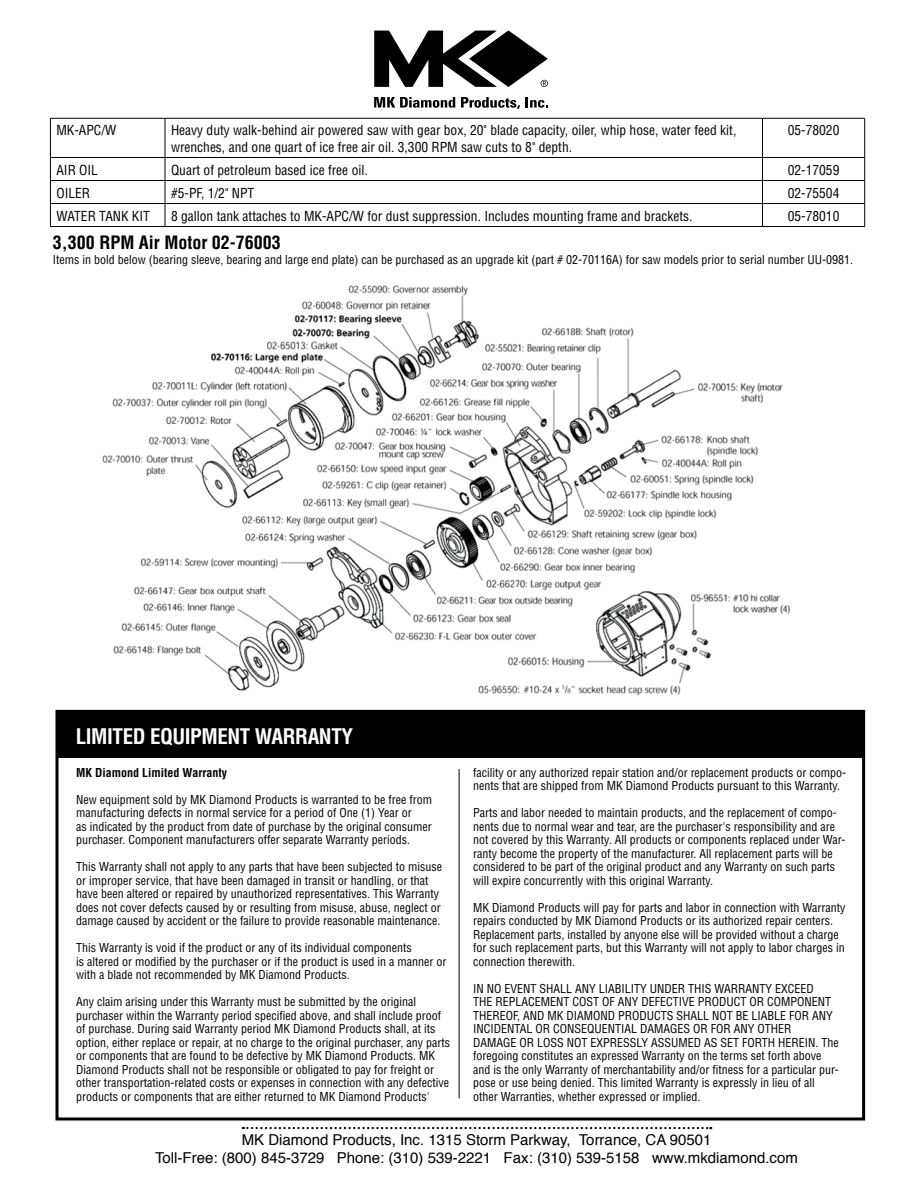
<style>
.page{position:relative;width:918px;height:1188px;background:#fff}
.page>*{position:absolute;margin:0;border:0;box-sizing:border-box;transform-origin:0 0}
.t1{font:700 condensed 21px "Helvetica";letter-spacing:-.02em;color:#fff}
.t2{font:700 condensed 18px "Helvetica";color:#000}
.t3{font:15px/18px "Helvetica";color:#000;text-align:center}
.t4{font:condensed 13.5px/16.2px "Helvetica";color:#000}
.t5{font:condensed 12px/13.5px "Helvetica";color:#000}
.t6{font:700 condensed 12px "Helvetica";color:#000}
</style>
<div class="page">
<img style="left:72px;top:285px;width:784px;height:425px">
<svg style="left:243px;top:1127px;width:468px;height:2px"></svg>
<svg style="left:374px;top:31px;width:174px;height:56px"></svg>
<svg style="left:374px;top:97px;width:81px;height:11px"></svg>
<svg style="left:461px;top:97px;width:59px;height:12px"></svg>
<svg style="left:526px;top:97px;width:22px;height:11px"></svg>
<hr style="left:50px;top:118px;width:115px;height:1px;background:#000">
<hr style="left:50px;top:118px;width:1px;height:39px;background:#000">
<hr style="left:165px;top:118px;width:597px;height:1px;background:#000">
<hr style="left:165px;top:118px;width:1px;height:39px;background:#000">
<hr style="left:762px;top:118px;width:103px;height:1px;background:#000">
<hr style="left:762px;top:118px;width:1px;height:39px;background:#000">
<hr style="left:864px;top:118px;width:1px;height:39px;background:#000">
<hr style="left:50px;top:157px;width:115px;height:1px;background:#000">
<hr style="left:165px;top:157px;width:597px;height:1px;background:#000">
<hr style="left:762px;top:157px;width:103px;height:1px;background:#000">
<hr style="left:50px;top:180px;width:115px;height:1px;background:#000">
<hr style="left:165px;top:180px;width:597px;height:1px;background:#000">
<hr style="left:762px;top:180px;width:103px;height:1px;background:#000">
<hr style="left:50px;top:203px;width:115px;height:1px;background:#000">
<svg style="left:50px;top:158px;width:1px;height:68px"></svg>
<hr style="left:165px;top:203px;width:597px;height:1px;background:#000">
<svg style="left:165px;top:158px;width:1px;height:68px"></svg>
<hr style="left:762px;top:203px;width:103px;height:1px;background:#000">
<svg style="left:762px;top:158px;width:1px;height:68px"></svg>
<svg style="left:864px;top:158px;width:1px;height:68px"></svg>
<hr style="left:50px;top:226px;width:115px;height:1px;background:#000">
<hr style="left:165px;top:226px;width:597px;height:1px;background:#000">
<hr style="left:762px;top:226px;width:103px;height:1px;background:#000">
<div style="left:57px;top:711px;width:807px;height:46px;background:#000"></div>
<div style="left:56px;top:710px;width:809px;height:410px;border:3px solid #000"></div>
<hr style="left:459px;top:769px;width:1px;height:329px;background:#000">
<p class="t4" style="left:56px;top:122px;width:62px">MK-APC/W</p>
<p class="t4" style="left:171px;top:122px;width:567px">Heavy duty walk-behind air powered saw with gear box, 20" blade capacity, oiler, whip hose, water feed kit, wrenches, and one quart of ice free air oil. 3,300 RPM saw cuts to 8" depth.</p>
<p class="t4" style="left:788px;top:122px;width:53px">05-78020</p>
<p class="t4" style="left:56px;top:161px;width:43px">AIR OIL</p>
<p class="t4" style="left:171px;top:161px;width:198px">Quart of petroleum based ice free oil.</p>
<p class="t4" style="left:788px;top:161px;width:53px">02-17059</p>
<p class="t4" style="left:56px;top:184px;width:35px">OILER</p>
<p class="t4" style="left:171px;top:184px;width:85px">#5-PF, 1/2" NPT</p>
<p class="t4" style="left:788px;top:184px;width:53px">02-75504</p>
<p class="t4" style="left:56px;top:207px;width:95px">WATER TANK KIT</p>
<p class="t4" style="left:171px;top:207px;width:523px">8 gallon tank attaches to MK-APC/W for dust suppression. Includes mounting frame and brackets.</p>
<p class="t4" style="left:788px;top:207px;width:53px">05-78010</p>
<h2 class="t2" style="left:53px;top:232px;width:230px">3,300 RPM Air Motor 02-76003</h2>
<p class="t5" style="left:53px;top:253px;width:802px">Items in bold below (bearing sleeve, bearing and large end plate) can be purchased as an upgrade kit (part # 02-70116A) for saw models prior to serial number UU-0981.</p>
<h1 class="t1" style="left:76px;top:723px;width:279px">LIMITED EQUIPMENT WARRANTY</h1>
<p class="t6" style="left:76px;top:765px;width:152px">MK Diamond Limited Warranty</p>
<p class="t5" style="left:76px;top:792px;width:357px">New equipment sold by MK Diamond Products is warranted to be free from manufacturing defects in normal service for a period of One (1) Year or<br>as indicated by the product from date of purchase by the original consumer purchaser. Component manufacturers offer separate Warranty periods.</p>
<p class="t5" style="left:76px;top:860px;width:367px">This Warranty shall not apply to any parts that have been subjected to misuse or improper service, that have been damaged in transit or handling, or that have been altered or repaired by unauthorized representatives. This Warranty does not cover defects caused by or resulting from misuse, abuse, neglect or damage caused by accident or the failure to provide reasonable maintenance.</p>
<p class="t5" style="left:76px;top:941px;width:372px">This Warranty is void if the product or any of its individual components<br>is altered or modified by the purchaser or if the product is used in a manner or with a blade not recommended by MK Diamond Products.</p>
<p class="t5" style="left:76px;top:995px;width:375px">Any claim arising under this Warranty must be submitted by the original purchaser within the Warranty period specified above, and shall include proof of purchase. During said Warranty period MK Diamond Products shall, at its option, either replace or repair, at no charge to the original purchaser, any parts or components that are found to be defective by MK Diamond Products. MK Diamond Products shall not be responsible or obligated to pay for freight or other transportation-related costs or expenses in connection with any defective products or components that are either returned to MK Diamond Products'</p>
<p class="t5" style="left:473px;top:765px;width:375px">facility or any authorized repair station and/or replacement products or compo&shy;nents that are shipped from MK Diamond Products pursuant to this Warranty.</p>
<p class="t5" style="left:473px;top:806px;width:374px">Parts and labor needed to maintain products, and the replacement of compo&shy;nents due to normal wear and tear, are the purchaser's responsibility and are not covered by this Warranty. All products or components replaced under War&shy;ranty become the property of the manufacturer. All replacement parts will be considered to be part of the original product and any Warranty on such parts will expire concurrently with this original Warranty.</p>
<p class="t5" style="left:473px;top:900px;width:374px">MK Diamond Products will pay for parts and labor in connection with Warranty repairs conducted by MK Diamond Products or its authorized repair centers.<br>Replacement parts, installed by anyone else will be provided without a charge for such replacement parts, but this Warranty will not apply to labor charges in connection therewith.</p>
<p class="t5" style="left:473px;top:981px;width:367px">IN NO EVENT SHALL ANY LIABILITY UNDER THIS WARRANTY EXCEED<br>THE REPLACEMENT COST OF ANY DEFECTIVE PRODUCT OR COMPONENT THEREOF, AND MK DIAMOND PRODUCTS SHALL NOT BE LIABLE FOR ANY INCIDENTAL OR CONSEQUENTIAL DAMAGES OR FOR ANY OTHER<br>DAMAGE OR LOSS NOT EXPRESSLY ASSUMED AS SET FORTH HEREIN. The foregoing constitutes an expressed Warranty on the terms set forth above and is the only Warranty of merchantability and/or fitness for a particular pur&shy;pose or use being denied. This limited Warranty is expressly in lieu of all other Warranties, whether expressed or implied.</p>
<p class="t3" style="left:155px;top:1132px;width:644px">MK Diamond Products, Inc. 1315 Storm Parkway, Torrance, CA 90501<br>Toll-Free: (800) 845-3729 Phone: (310) 539-2221 Fax: (310) 539-5158 www.mkdiamond.com</p>
</div>
